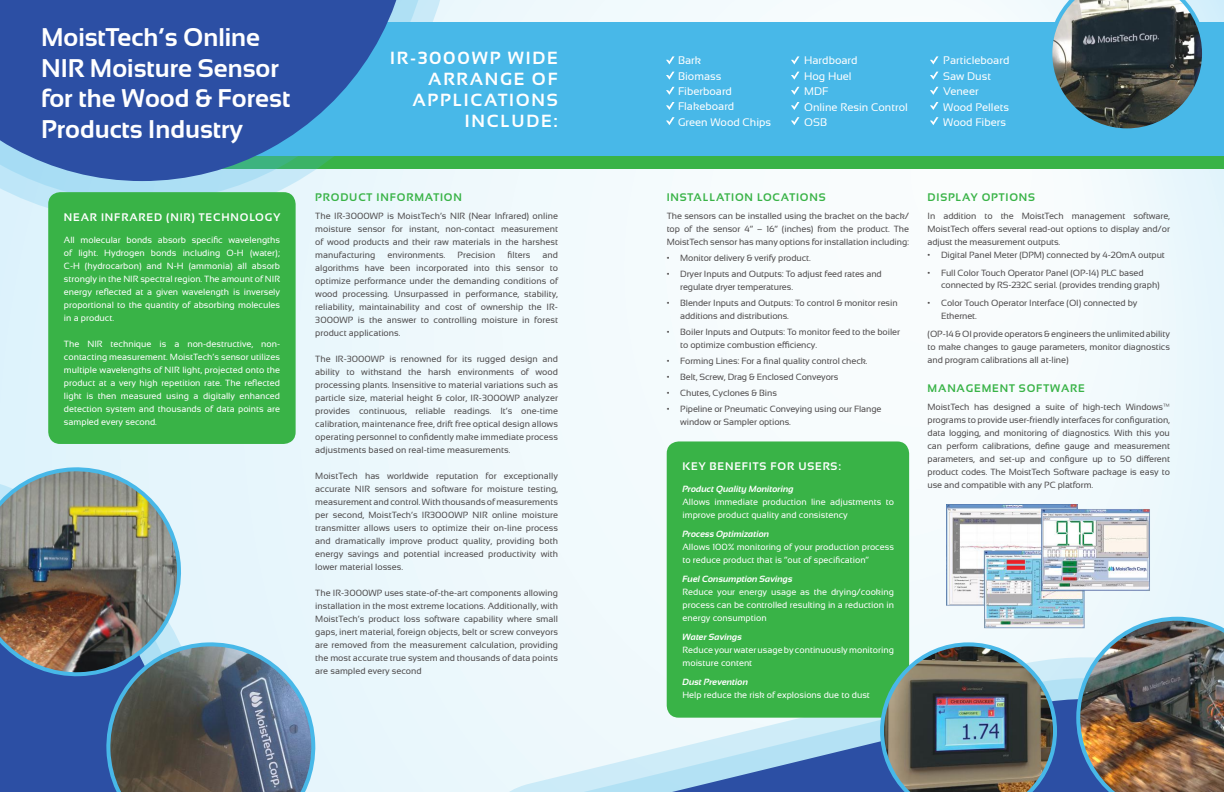
<style>
.page{position:relative;width:1224px;height:792px;background:#f1fafd}
.page>*{position:absolute;margin:0;border:0;box-sizing:border-box;transform-origin:0 0}
.t1{font:700 25.6px/30.7px "Sansation";color:#fff}
.t2{font:700 17.6px/21.1px "Sansation";letter-spacing:.1em;color:#fff;text-align:right}
.t3{font:11px/15.3px "Sansation";color:#fff}
.t4{font:700 11px "Sansation";letter-spacing:.075em;color:#39b347}
.t5{font:700 11px "Sansation";letter-spacing:.075em;color:#fff}
.t6{font:9px/13px "Sansation";letter-spacing:-.01em;color:#4e4b4c;text-align:justify}
.t7{font:9px/13px "Sansation";color:#fff;text-align:justify}
.t8{font:italic 700 9px "Sansation";color:#fff}
</style>
<div class="page">
<div style="left:154px;top:22px;width:1070px;height:141px;background:#48b8e8"></div>
<div style="left:104px;top:156px;width:1120px;height:13px;background:#39b347"></div>
<svg style="left:0;top:0;width:440px;height:223px"></svg>
<svg style="left:0;top:0;width:432px;height:202px"></svg>
<svg style="left:0;top:0;width:411px;height:181px;fill:#2c4fa4"></svg>
<svg style="left:509px;top:676px;width:567px;height:116px"></svg>
<svg style="left:512px;top:697px;width:564px;height:95px"></svg>
<img style="left:0;top:467px;width:315px;height:325px">
<img style="left:1076px;top:617px;width:148px;height:175px">
<img style="left:946px;top:505px;width:204px;height:125px">
<div style="left:48px;top:192px;width:248px;height:252px;background:#39b347;border-radius:12px"></div>
<div style="left:667px;top:441px;width:242px;height:277px;background:#39b347;border-radius:12px"></div>
<img style="left:880px;top:642px;width:177px;height:150px">
<svg style="left:1052px;top:0;width:154px;height:129px"></svg>
<svg style="left:666px;top:102px;width:9px;height:8px"></svg>
<svg style="left:666px;top:117px;width:9px;height:8px"></svg>
<svg style="left:666px;top:87px;width:9px;height:8px"></svg>
<svg style="left:666px;top:72px;width:9px;height:8px"></svg>
<svg style="left:666px;top:56px;width:9px;height:8px"></svg>
<svg style="left:791px;top:102px;width:8px;height:8px"></svg>
<svg style="left:791px;top:117px;width:8px;height:8px"></svg>
<svg style="left:791px;top:87px;width:8px;height:8px"></svg>
<svg style="left:791px;top:72px;width:8px;height:8px"></svg>
<svg style="left:791px;top:56px;width:8px;height:8px"></svg>
<svg style="left:930px;top:102px;width:8px;height:8px"></svg>
<svg style="left:930px;top:117px;width:8px;height:8px"></svg>
<svg style="left:930px;top:87px;width:8px;height:8px"></svg>
<svg style="left:930px;top:72px;width:8px;height:8px"></svg>
<svg style="left:930px;top:56px;width:8px;height:8px"></svg>
<h1 class="t1" style="left:41px;top:22px;width:251px">MoistTech’s Online<br>NIR Moisture Sensor for the Wood &amp; Forest<br>Products Industry</h1>
<p class="t5" style="left:64px;top:211px;width:218px">NEAR INFRARED (NIR) TECHNOLOGY</p>
<p class="t7" style="left:64px;top:234px;width:218px">All molecular bonds absorb specific wavelengths of light. Hydrogen bonds including O-H (water); C-H (hydrocarbon) and N-H (ammonia) all absorb strongly in the NIR spectral region. The amount of NIR energy reflected at a given wavelength is inversely proportional to the quantity of absorbing molecules in a product.</p>
<p class="t7" style="left:64px;top:338px;width:218px">The NIR technique is a non-destructive, non&shy;contacting measurement. MoistTech’s sensor utilizes multiple wavelengths of NIR light, projected onto the product at a very high repetition rate. The reflected light is then measured using a digitally enhanced detection system and thousands of data points are sampled every second.</p>
<h2 class="t2" style="left:390px;top:47px;width:169px">IR-3000WP WIDE<br>ARRANGE OF<br>APPLICATIONS<br>INCLUDE:</h2>
<p class="t4" style="left:315px;top:191px;width:148px">PRODUCT INFORMATION</p>
<p class="t6" style="left:315px;top:209px;width:244px">The IR-3000WP is MoistTech’s NIR (Near Infrared) online moisture sensor for instant, non-contact measurement of wood products and their raw materials in the harshest manufacturing</p>
<p class="t6" style="left:387px;top:248px;width:59px">environments.</p>
<p class="t6" style="left:458px;top:248px;width:39px">Precision</p>
<p class="t6" style="left:508px;top:248px;width:24px">filters</p>
<p class="t6" style="left:315px;top:248px;width:244px;text-indent:227px">and algorithms have been incorporated into this sensor to optimize performance under the demanding conditions of wood processing. Unsurpassed in performance, stability, reliability, maintainability and cost of ownership the IR-3000WP is the answer to controlling moisture in forest product applications.</p>
<p class="t6" style="left:315px;top:352px;width:244px">The IR-3000WP is renowned for its rugged design and ability to withstand the harsh environments of wood processing plants. Insensitive to material variations such as particle size, material height &amp; color, IR-3000WP analyzer provides continuous, reliable readings. It’s one-time calibration, maintenance free, drift free optical design allows operating personnel to confidently make immediate process adjustments based on real-time measurements.</p>
<p class="t6" style="left:315px;top:469px;width:244px">MoistTech has worldwide reputation for exceptionally accurate NIR sensors and software for moisture testing, measurement and control. With thousands of measurements per second, MoistTech’s IR3000WP NIR online moisture transmitter allows users to optimize their on-line process and dramatically improve product quality, providing both energy savings and potential increased productivity with lower material losses.</p>
<p class="t6" style="left:315px;top:586px;width:244px">The IR-3000WP uses state-of-the-art components allowing installation in the most extreme locations. Additionally, with MoistTech’s product loss software capability where small gaps, inert material, foreign objects, belt or screw conveyors are removed from the measurement calculation, providing the most accurate true system and thousands of data points are sampled every second</p>
<p class="t3" style="left:678px;top:53px;width:95px">Bark<br>Biomass<br>Fiberboard<br>Flakeboard<br>Green Wood Chips</p>
<p class="t3" style="left:804px;top:53px;width:105px">Hardboard<br>Hog Huel<br>MDF<br>Online Resin Control<br>OSB</p>
<p class="t3" style="left:943px;top:53px;width:68px">Particleboard<br>Saw Dust<br>Veneer<br>Wood Pellets<br>Wood Fibers</p>
<p class="t4" style="left:667px;top:191px;width:160px">INSTALLATION LOCATIONS</p>
<p class="t6" style="left:667px;top:209px;width:244px">The sensors can be installed using the bracket on the back/ top of the sensor 4” – 16” (inches) from the product. The MoistTech sensor has many options for installation including:</p>
<p class="t6" style="left:667px;top:251px;width:146px">• Monitor delivery &amp; verify product.</p>
<p class="t6" style="left:680px;top:267px;width:203px;text-indent:-14px">• Dryer Inputs and Outputs: To adjust feed rates and regulate dryer temperatures.</p>
<p class="t6" style="left:680px;top:296px;width:219px;text-indent:-14px">• Blender Inputs and Outputs: To control &amp; monitor resin additions and distributions.</p>
<p class="t6" style="left:680px;top:325px;width:221px;text-indent:-14px">• Boiler Inputs and Outputs: To monitor feed to the boiler to optimize combustion efficiency.</p>
<p class="t6" style="left:667px;top:354px;width:202px">• Forming Lines: For a final quality control check.</p>
<p class="t6" style="left:667px;top:370px;width:173px">• Belt, Screw, Drag &amp; Enclosed Conveyors</p>
<p class="t6" style="left:667px;top:386px;width:112px">• Chutes, Cyclones &amp; Bins</p>
<p class="t6" style="left:680px;top:402px;width:203px;text-indent:-14px">• Pipeline or Pneumatic Conveying using our Flange window or Sampler options.</p>
<p class="t5" style="left:682px;top:460px;width:160px">KEY BENEFITS FOR USERS:</p>
<p class="t8" style="left:682px;top:484px;width:113px">Product Quality Monitoring</p>
<p class="t7" style="left:682px;top:495px;width:213px">Allows immediate production line adjustments to improve product quality and consistency</p>
<p class="t8" style="left:682px;top:529px;width:88px">Process Optimization</p>
<p class="t7" style="left:682px;top:540px;width:213px">Allows 100% monitoring of your production process to reduce product that is “out of specification”</p>
<p class="t8" style="left:682px;top:574px;width:112px">Fuel Consumption Savings</p>
<p class="t7" style="left:682px;top:585px;width:213px">Reduce your energy usage as the drying/cooking process can be controlled resulting in a reduction in energy consumption</p>
<p class="t8" style="left:682px;top:632px;width:61px">Water Savings</p>
<p class="t7" style="left:682px;top:643px;width:213px">Reduce your water usage by continuously monitoring moisture content</p>
<p class="t8" style="left:682px;top:677px;width:67px">Dust Prevention</p>
<p class="t7" style="left:682px;top:688px;width:189px">Help reduce the risk of explosions due to dust</p>
<p class="t4" style="left:928px;top:191px;width:109px">DISPLAY OPTIONS</p>
<p class="t6" style="left:928px;top:209px;width:244px">In addition to the MoistTech management software, MoistTech offers several read-out options to display and/or adjust the measurement outputs.</p>
<p class="t6" style="left:928px;top:249px;width:239px">• Digital Panel Meter (DPM) connected by 4-20mA output</p>
<p class="t6" style="left:941px;top:267px;width:220px;line-height:12px;text-indent:-14px">• Full Color Touch Operator Panel (OP-14) PLC based connected by RS-232C serial. (provides trending graph)</p>
<p class="t6" style="left:941px;top:297px;width:198px;text-indent:-14px">• Color Touch Operator Interface (OI) connected by<br>Ethernet.</p>
<p class="t6" style="left:928px;top:327px;width:244px">(OP-14 &amp; OI provide operators &amp; engineers the unlimited ability to make changes to gauge parameters, monitor diagnostics and program calibrations all at-line)</p>
<p class="t4" style="left:928px;top:383px;width:159px">MANAGEMENT SOFTWARE</p>
<p class="t6" style="left:928px;top:400px;width:244px">MoistTech has designed a suite of high-tech Windows™ programs to provide user-friendly interfaces for configuration, data logging, and monitoring of diagnostics. With this you can perform calibrations, define gauge and measurement parameters, and set-up and configure up to 50 different product codes. The MoistTech Software package is easy to use and compatible with any PC platform.</p>
</div>
